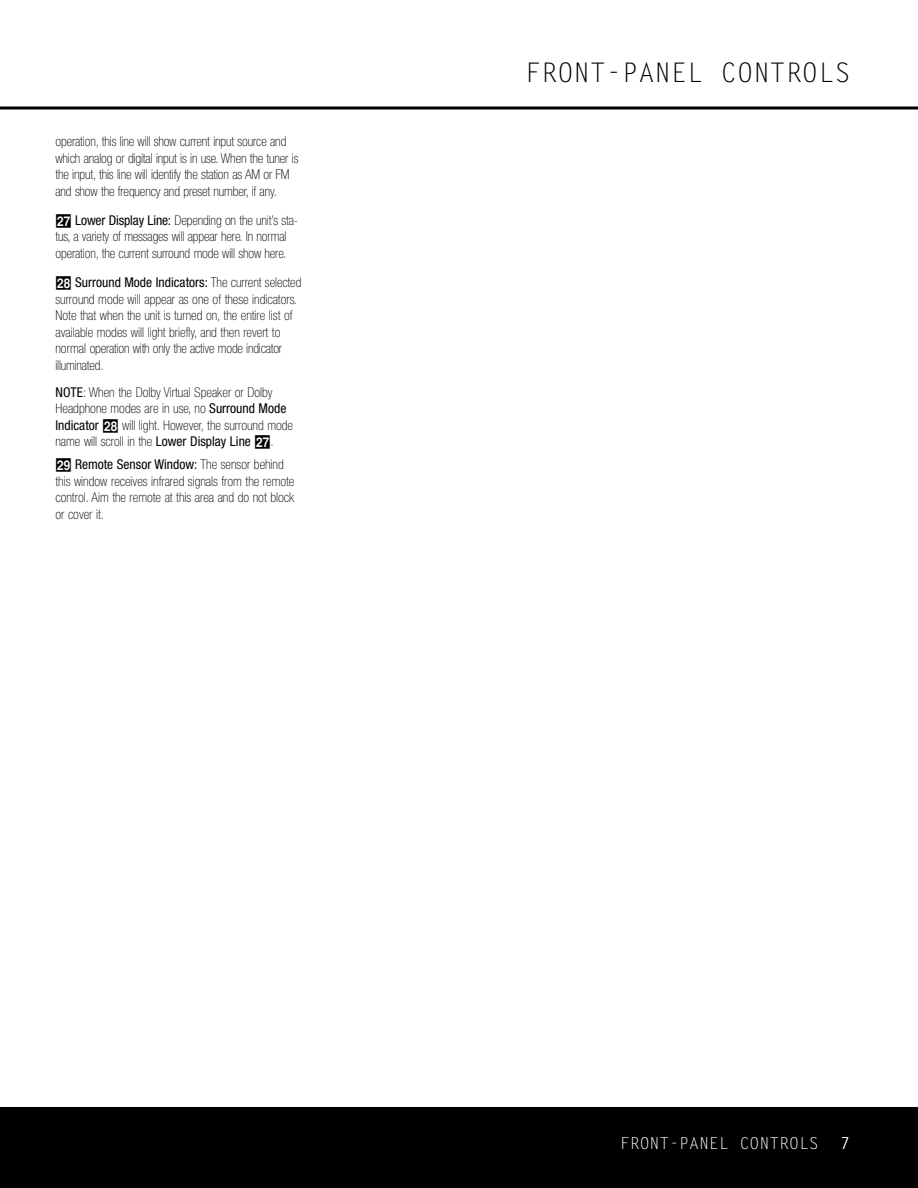
<style>
.page{position:relative;width:918px;height:1188px;background:#fff}
.page>*{position:absolute;margin:0;border:0;box-sizing:border-box;transform-origin:0 0}
.t1{font:27px "Letter Gothic";color:#000}
.t2{font:16.5px "Letter Gothic";color:#fff}
.t3{font:100 condensed 13.5px/16.5px "Helvetica Neue";color:#000}
.s1{font-family:"Sym Dot Sqr Font";font-weight:400;font-stretch:normal}
.s2{font-weight:400}
.s3{font-family:"Harman Quad Num";font-weight:400;font-stretch:normal}
</style>
<div class="page">
<svg style="left:0;top:106px;width:918px;height:4px"></svg>
<div style="left:0;top:1107px;width:918px;height:81px;background:#000"></div>
<p class="t3" style="left:56px;top:134px;width:244px">operation, this line will show current input source and which analog or digital input is in use. When the tuner is the input, this line will identify the station as AM or FM and show the frequency and preset number, if any.</p>
<p class="t3" style="left:55px;top:213px;width:244px"><span class="s1">ı</span> <span class="s2">Lower Display Line:</span> Depending on the unit’s sta&shy;tus, a variety of messages will appear here. In normal operation, the current surround mode will show here.</p>
<p class="t3" style="left:55px;top:275px;width:248px"><span class="s1">ˆ</span> <span class="s2">Surround Mode Indicators:</span> The current selected surround mode will appear as one of these indicators.<br>Note that when the unit is turned on, the entire list of available modes will light briefly, and then revert to normal operation with only the active mode indicator illuminated.</p>
<p class="t3" style="left:55px;top:385px;width:239px"><span class="s2">NOTE</span>: When the Dolby Virtual Speaker or Dolby Headphone modes are in use, no <span class="s2">Surround Mode Indicator</span> <span class="s3">R</span> will light. However, the surround mode name will scroll in the <span class="s2">Lower Display Line</span> <span class="s3">Q</span>.</p>
<p class="t3" style="left:56px;top:458px;width:240px"><span class="s1">˜</span> <span class="s2">Remote Sensor Window:</span> The sensor behind this window receives infrared signals from the remote control. Aim the remote at this area and do not block or cover it.</p>
<h1 class="t1" style="left:525px;top:60px;width:327px">FRONT-PANEL CONTROLS</h1>
<p class="t2" style="left:620px;top:1136px;width:200px">FRONT-PANEL CONTROLS</p>
<p class="t2" style="left:841px;top:1136px;width:11px">7</p>
</div>
